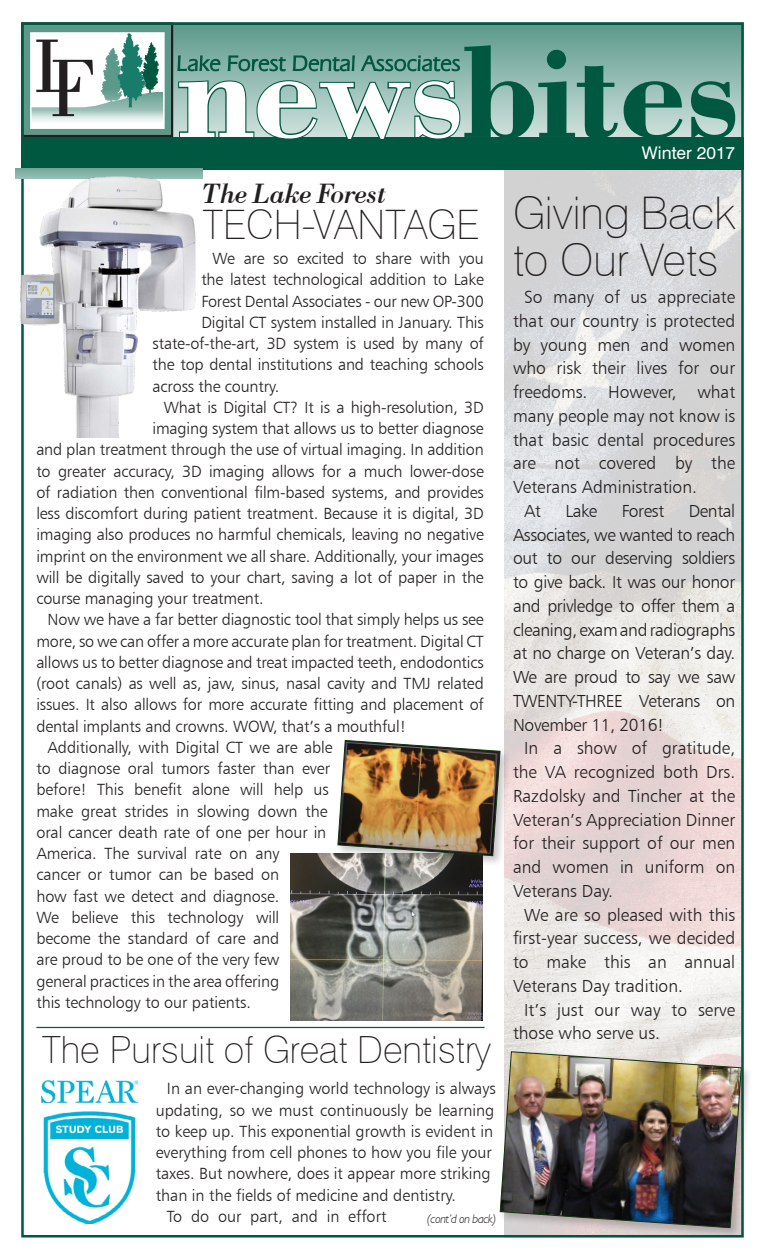
<style>
.page{position:relative;width:765px;height:1260px;background:#fff}
.page>*{position:absolute;margin:0;border:0;box-sizing:border-box;transform-origin:0 0}
.header_big{font:100 45px "Swiss 721 BT";color:#231f20}
.from_the_chair{font:100 40.62px "Swiss 721 BT";color:#231f20}
.header_big-2{font:100 37.5px "Swiss 721 BT";color:#231f20}
.article_title_3{font:italic 28.75px "Bodoni BT";letter-spacing:-.03em;color:#231f20}
.body_normal{font:17.5px/23.8px "Humanist 777 BT Light B";color:#231f20;text-align:justify}
.t1{font:17.5px "Swiss 721 BT";color:#fff}
.body_normal-2{font:16.25px/21.2px "Humanist 777 BT Light B";letter-spacing:-.01em;color:#231f20}
.cont_d{font:italic 300 12.5px "Humanist 521 BT";letter-spacing:-.03em;color:#231f20}
</style>
<div class="page">
<svg style="left:504px;top:170px;width:237px;height:880px;background:#e2dddd"></svg>
<svg style="left:618px;top:25px;width:123px;height:112px;background:#81b0a5"></svg>
<div style="left:21px;top:137px;width:723px;height:33px;background:#005840"></div>
<svg style="left:624px;top:81px;width:59px;height:56px;background:#5f9788"></svg>
<svg style="left:691px;top:81px;width:44px;height:56px;background:#518e7e"></svg>
<svg style="left:24px;top:25px;width:594px;height:114px"></svg>
<hr style="left:36px;top:1027px;width:449px;height:1px;background:#0d5841">
<img style="left:42px;top:1080px;width:96px;height:144px">
<div style="left:498px;top:1050px;width:255px;height:189px;background:#231f20;opacity:.25"></div>
<img style="left:500px;top:1051px;width:242px;height:177px">
<img style="left:16px;top:168px;width:186px;height:270px">
<img style="left:291px;top:853px;width:192px;height:168px">
<div style="left:336px;top:738px;width:175px;height:129px;background:#231f20;opacity:.25"></div>
<img style="left:337px;top:740px;width:164px;height:116px">
<p class="article_title_3" style="left:202px;top:175px;width:186px">The Lake Forest</p>
<p class="from_the_chair" style="left:202px;top:200px;width:278px">TECH-VANTAGE</p>
<p class="body_normal-2" style="left:213px;top:248px;width:273px">We are so excited to share with you</p>
<p class="body_normal-2" style="left:201px;top:269px;width:284px">the latest technological addition to Lake</p>
<p class="body_normal-2" style="left:201px;top:290px;width:284px">Forest Dental Associates - our new OP-300</p>
<p class="body_normal-2" style="left:201px;top:311px;width:284px">Digital CT system installed in January. This</p>
<p class="body_normal-2" style="left:153px;top:333px;width:333px">state-of-the-art, 3D system is used by many of</p>
<p class="body_normal-2" style="left:153px;top:354px;width:333px">the top dental institutions and teaching schools</p>
<p class="body_normal-2" style="left:153px;top:375px;width:128px">across the country.</p>
<p class="body_normal-2" style="left:164px;top:396px;width:322px">What is Digital CT? It is a high-resolution, 3D</p>
<p class="body_normal-2" style="left:153px;top:418px;width:333px">imaging system that allows us to better diagnose</p>
<p class="body_normal-2" style="left:36px;top:439px;width:449px">and plan treatment through the use of virtual imaging. In addition</p>
<p class="body_normal-2" style="left:36px;top:460px;width:449px">to greater accuracy, 3D imaging allows for a much lower-dose</p>
<p class="body_normal-2" style="left:36px;top:481px;width:449px">of radiation then conventional film-based systems, and provides</p>
<p class="body_normal-2" style="left:36px;top:503px;width:449px">less discomfort during patient treatment. Because it is digital, 3D</p>
<p class="body_normal-2" style="left:36px;top:524px;width:449px">imaging also produces no harmful chemicals, leaving no negative</p>
<p class="body_normal-2" style="left:36px;top:545px;width:449px">imprint on the environment we all share. Additionally, your images</p>
<p class="body_normal-2" style="left:36px;top:566px;width:449px">will be digitally saved to your chart, saving a lot of paper in the</p>
<p class="body_normal-2" style="left:36px;top:588px;width:229px">course managing your treatment.</p>
<p class="body_normal-2" style="left:36px;top:609px;width:449px;text-align:justify;text-indent:11px">Now we have a far better diagnostic tool that simply helps us see more, so we can offer a more accurate plan for treatment. Digital CT allows us to better diagnose and treat impacted teeth, endodontics (root canals) as well as, jaw, sinus, nasal cavity and TMJ related issues. It also allows for more accurate fitting and placement of dental implants and crowns. WOW, that’s a mouthful!</p>
<p class="body_normal-2" style="left:36px;top:736px;width:298px;text-indent:11px">Additionally, with Digital CT we are able to diagnose oral tumors faster than ever before! This benefit alone will help us make great strides in slowing down the oral cancer death rate of one per hour in America. The survival rate on any<br>cancer or tumor can be based on<br>how fast we detect and diagnose.<br>We believe this technology will become the standard of care and<br>are proud to be one of the very few general practices in the area offering<br>this technology to our patients.</p>
<p class="header_big-2" style="left:42px;top:1027px;width:451px">The Pursuit of Great Dentistry</p>
<p class="body_normal-2" style="left:156px;top:1078px;width:342px;text-indent:11px">In an ever-changing world technology is always updating, so we must continuously be learning to keep up. This exponential growth is evident in everything from cell phones to how you file your taxes. But nowhere, does it appear more striking than in the fields of medicine and dentistry.</p>
<p class="body_normal-2" style="left:167px;top:1205px;width:221px">To do our part, and in effort</p>
<p class="cont_d" style="left:427px;top:1212px;width:71px">(cont’d on back)</p>
<p class="t1" style="left:642px;top:141px;width:95px">Winter 2017</p>
<p class="header_big" style="left:513px;top:186px;width:224px">Giving Back</p>
<p class="header_big" style="left:513px;top:233px;width:207px">to Our Vets</p>
<p class="body_normal" style="left:513px;top:285px;width:224px;text-indent:11px">So many of us appreciate that our country is protected by young men and women who risk their lives for our freedoms. However, what many people may not know is that basic dental procedures are not covered by the Veterans Administration.</p>
<p class="body_normal" style="left:524px;top:499px;width:18px">At</p>
<p class="body_normal" style="left:565px;top:499px;width:33px">Lake</p>
<p class="body_normal" style="left:622px;top:499px;width:44px">Forest</p>
<p class="body_normal" style="left:513px;top:499px;width:224px;text-indent:176px">Dental Associates, we wanted to reach out to our deserving soldiers to give back. It was our honor and privledge to offer them a cleaning, exam and radiographs at no charge on Veteran’s day.<br>We are proud to say we saw TWENTY-THREE Veterans on November 11, 2016!</p>
<p class="body_normal" style="left:513px;top:736px;width:224px;text-indent:11px">In a show of gratitude, the VA recognized both Drs.<br>Razdolsky and Tincher at the Veteran’s Appreciation Dinner for their support of our men and women in uniform on Veterans Day.</p>
<p class="body_normal" style="left:513px;top:902px;width:224px;text-indent:11px">We are so pleased with this first-year success, we decided to make this an annual Veterans Day tradition.</p>
<p class="body_normal" style="left:513px;top:997px;width:224px;text-indent:11px">It’s just our way to serve those who serve us.</p>
</div>
